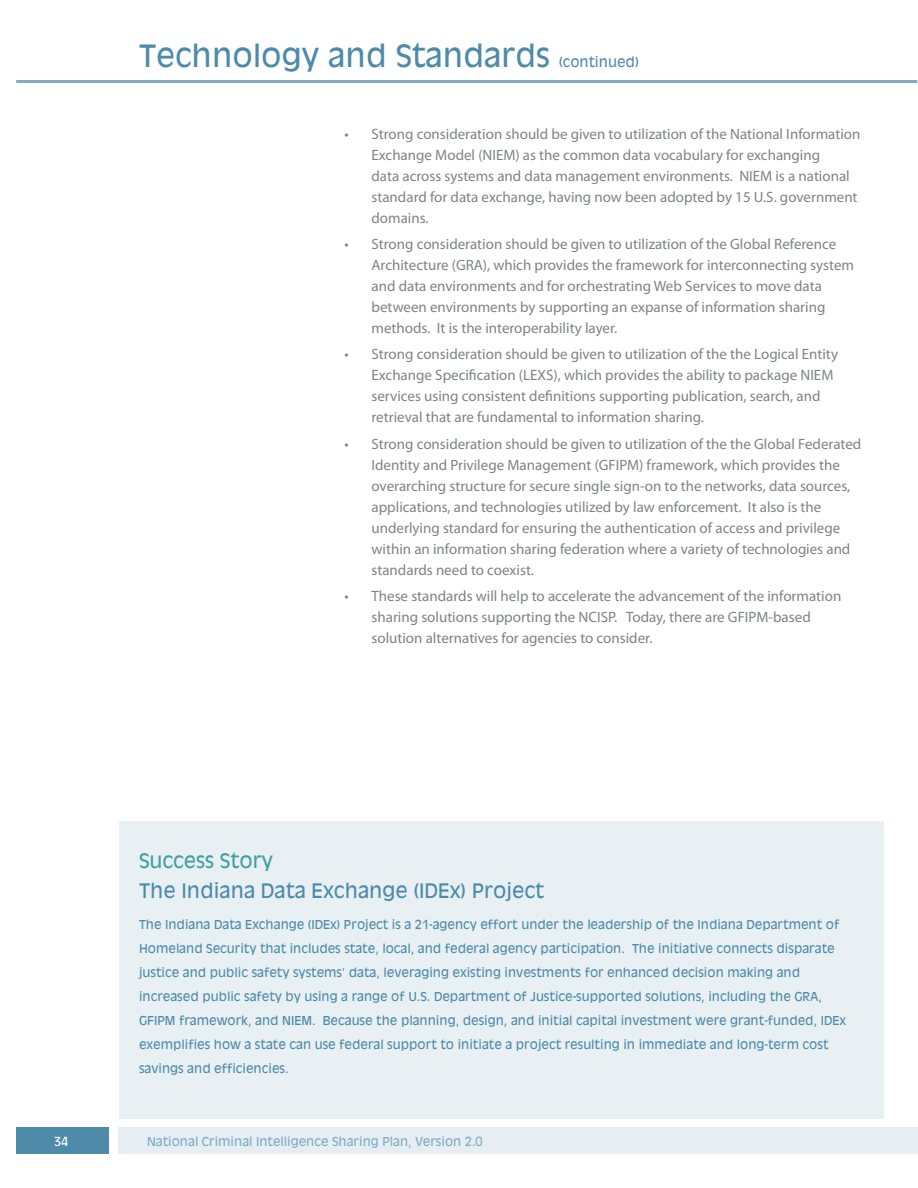
<style>
.page{position:relative;width:918px;height:1188px;background:#fff}
.page>*{position:absolute;margin:0;border:0;box-sizing:border-box;transform-origin:0 0}
.enabler_titles{font:30px "Antique Olive";color:#4d8ba9}
.subhead_one{font:19.5px "Antique Olive";color:#4d8ba9}
.above_title_text{font:19.5px "Antique Olive";color:#3fa19d}
._1_0_accomplishments{font:15px/21px "Myriad Pro";color:#808285}
.enabler_titles-2{font:13.5px "Antique Olive";color:#4d8ba9}
.caption_small{font:12px/24px "Antique Olive";color:#4d8ba9}
.t1{font:12px "Antique Olive";color:#80acc1}
.t2{font:12px "Antique Olive";color:#fff}
</style>
<div class="page">
<div style="left:16px;top:1128px;width:93px;height:26px;background:#4d8ba9"></div>
<div style="left:119px;top:1128px;width:799px;height:26px;background:#e6eef3"></div>
<hr style="left:16px;top:80px;width:901px;height:3px;background:#80acc1">
<div style="left:119px;top:821px;width:764px;height:297px;background:#e8f0f4"></div>
<p class="enabler_titles" style="left:139px;top:36px;width:413px">Technology and Standards</p>
<p class="enabler_titles-2" style="left:559px;top:53px;width:82px">(continued)</p>
<p class="_1_0_accomplishments" style="left:372px;top:123px;width:490px;text-indent:-27px">• Strong consideration should be given to utilization of the National Information Exchange Model (NIEM) as the common data vocabulary for exchanging<br>data across systems and data management environments. NIEM is a national standard for data exchange, having now been adopted by 15 U.S. government domains.</p>
<p class="_1_0_accomplishments" style="left:372px;top:233px;width:484px;text-indent:-27px">• Strong consideration should be given to utilization of the Global Reference Architecture (GRA), which provides the framework for interconnecting system and data environments and for orchestrating Web Services to move data between environments by supporting an expanse of information sharing methods. It is the interoperability layer.</p>
<p class="_1_0_accomplishments" style="left:372px;top:344px;width:468px;text-indent:-27px">• Strong consideration should be given to utilization of the the Logical Entity Exchange Specification (LEXS), which provides the ability to package NIEM services using consistent definitions supporting publication, search, and retrieval that are fundamental to information sharing.</p>
<p class="_1_0_accomplishments" style="left:372px;top:433px;width:491px;text-indent:-27px">• Strong consideration should be given to utilization of the the Global Federated Identity and Privilege Management (GFIPM) framework, which provides the overarching structure for secure single sign-on to the networks, data sources, applications, and technologies utilized by law enforcement. It also is the underlying standard for ensuring the authentication of access and privilege within an information sharing federation where a variety of technologies and standards need to coexist.</p>
<p class="_1_0_accomplishments" style="left:372px;top:586px;width:471px;text-indent:-27px">• These standards will help to accelerate the advancement of the information sharing solutions supporting the NCISP. Today, there are GFIPM-based solution alternatives for agencies to consider.</p>
<p class="above_title_text" style="left:139px;top:848px;width:136px">Success Story</p>
<p class="subhead_one" style="left:139px;top:878px;width:407px">The Indiana Data Exchange (IDEx) Project</p>
<p class="caption_small" style="left:139px;top:912px;width:709px">The Indiana Data Exchange (IDEx) Project is a 21-agency effort under the leadership of the Indiana Department of Homeland Security that includes state, local, and federal agency participation. The initiative connects disparate justice and public safety systems’ data, leveraging existing investments for enhanced decision making and increased public safety by using a range of U.S. Department of Justice-supported solutions, including the GRA, GFIPM framework, and NIEM. Because the planning, design, and initial capital investment were grant-funded, IDEx exemplifies how a state can use federal support to initiate a project resulting in immediate and long-term cost savings and efficiencies.</p>
<p class="t2" style="left:54px;top:1133px;width:16px">34</p>
<p class="t1" style="left:147px;top:1133px;width:337px">National Criminal Intelligence Sharing Plan, Version 2.0</p>
</div>
